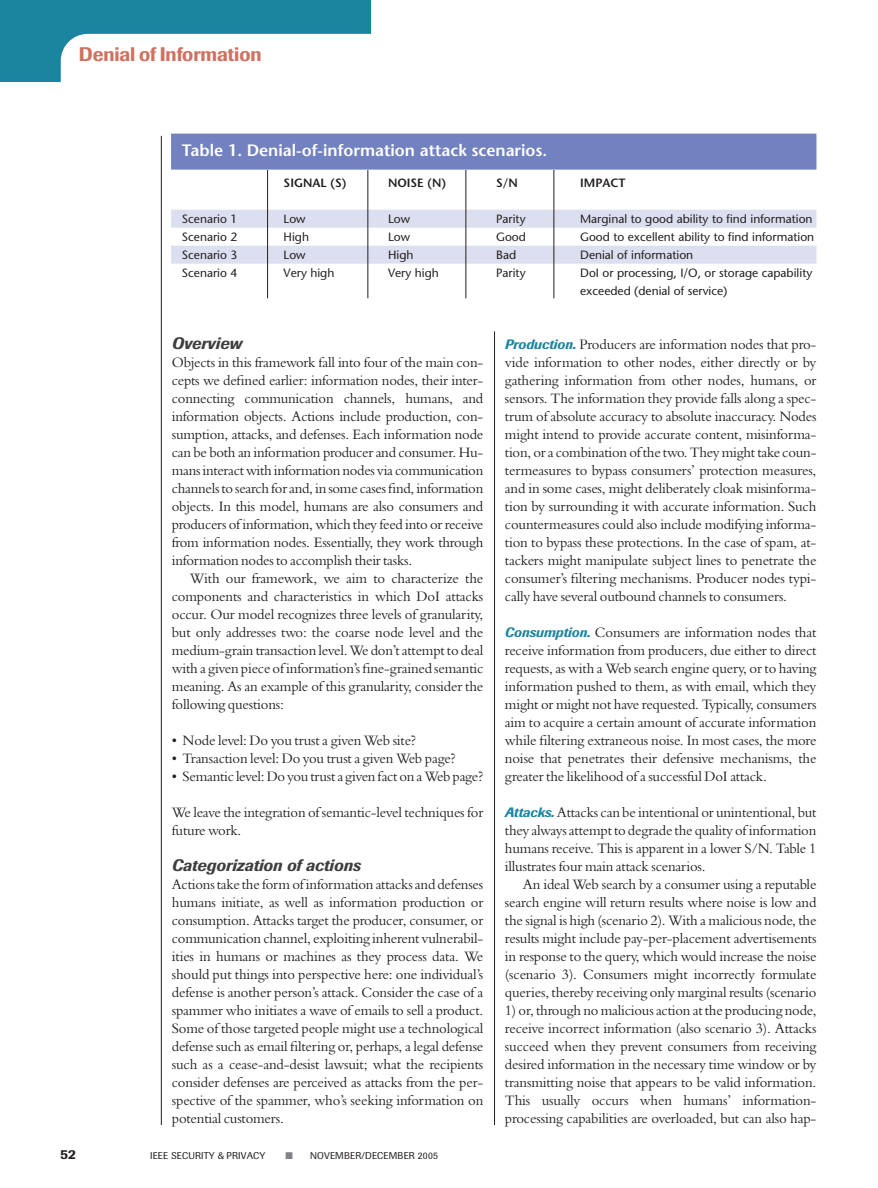
<style>
.page{position:relative;width:878px;height:1188px;background:#fff}
.page>*{position:absolute;margin:0;border:0;box-sizing:border-box;transform-origin:0 0}
.t1{font:500 19.5px "Imago";letter-spacing:-.005em;color:#d0705f}
.t2{font:600 16.5px "Stone Sans";color:#fff}
.t3{font:italic 500 16.5px "Imago";color:#3e3e3f}
.t4{font:15px/18px "Bembo";letter-spacing:-.015em;color:#231f20;text-align:justify}
.t5{font:500 13.5px "Imago";color:#231f20}
.t6{font:12px/18px "Stone Sans";color:#231f20}
.t7{font:600 12px "Stone Sans";color:#231f20}
.t8{font:9.75px "Imago";letter-spacing:.02em;color:#231f20}
.s1{color:#808285}
.s2{font-family:"Imago";font-weight:500;font-style:italic;font-size:13.5px;color:#1b85a0}
</style>
<div class="page">
<div style="left:0;top:0;width:370px;height:82px;background:#1b85a0"></div>
<div style="left:61px;top:34px;width:352px;height:84px;background:#fff;border-radius:27px"></div>
<hr style="left:161px;top:136px;width:1px;height:989px;background:#231f20">
<hr style="left:494px;top:136px;width:1px;height:989px;background:#231f20">
<div style="left:171px;top:134px;width:645px;height:197px;background:#fff"></div>
<div style="left:171px;top:210px;width:645px;height:18px;background:#dcdff0"></div>
<div style="left:171px;top:246px;width:645px;height:18px;background:#dcdff0"></div>
<hr style="left:367px;top:142px;width:1px;height:156px;background:#231f20">
<hr style="left:267px;top:144px;width:1px;height:154px;background:#231f20">
<hr style="left:465px;top:140px;width:1px;height:158px;background:#231f20">
<hr style="left:553px;top:141px;width:1px;height:157px;background:#231f20">
<div style="left:171px;top:134px;width:645px;height:36px;background:#7281c0"></div>
<h1 class="t1" style="left:79px;top:47px;width:184px">Denial of Information</h1>
<p class="t2" style="left:182px;top:144px;width:367px">Table 1. Denial-of-information attack scenarios.</p>
<p class="t7" style="left:284px;top:178px;width:65px">SIGNAL (S)</p>
<p class="t7" style="left:388px;top:178px;width:60px">NOISE (N)</p>
<p class="t7" style="left:496px;top:178px;width:23px">S/N</p>
<p class="t7" style="left:580px;top:178px;width:47px">IMPACT</p>
<p class="t6" style="left:182px;top:211px;width:57px">Scenario 1</p>
<p class="t6" style="left:284px;top:211px;width:23px">Low</p>
<p class="t6" style="left:388px;top:211px;width:23px">Low</p>
<p class="t6" style="left:496px;top:211px;width:31px">Parity</p>
<p class="t6" style="left:580px;top:211px;width:234px">Marginal to good ability to find information</p>
<p class="t6" style="left:182px;top:229px;width:57px">Scenario 2</p>
<p class="t6" style="left:284px;top:229px;width:27px">High</p>
<p class="t6" style="left:388px;top:229px;width:23px">Low</p>
<p class="t6" style="left:496px;top:229px;width:31px">Good</p>
<p class="t6" style="left:580px;top:229px;width:236px">Good to excellent ability to find information</p>
<p class="t6" style="left:182px;top:247px;width:57px">Scenario 3</p>
<p class="t6" style="left:284px;top:247px;width:23px">Low</p>
<p class="t6" style="left:388px;top:247px;width:27px">High</p>
<p class="t6" style="left:496px;top:247px;width:22px">Bad</p>
<p class="t6" style="left:580px;top:247px;width:115px">Denial of information</p>
<p class="t6" style="left:182px;top:265px;width:57px">Scenario 4</p>
<p class="t6" style="left:284px;top:265px;width:52px">Very high</p>
<p class="t6" style="left:388px;top:265px;width:52px">Very high</p>
<p class="t6" style="left:496px;top:265px;width:31px">Parity</p>
<p class="t6" style="left:580px;top:265px;width:234px">DoI or processing, I/O, or storage capability exceeded (denial of service)</p>
<p class="t3" style="left:172px;top:338px;width:72px">Overview</p>
<p class="t4" style="left:172px;top:355px;width:313px">Objects in this framework fall into four of the main con&shy;cepts we defined earlier: information nodes, their inter&shy;connecting communication channels, humans, and information objects. Actions include production, con&shy;sumption, attacks, and defenses. Each information node can be both an information producer and consumer. Hu&shy;mans interact with information nodes via communication channels to search for and, in some cases find, information objects. In this model, humans are also consumers and producers of information, which they feed into or receive from information nodes. Essentially, they work through information nodes to accomplish their tasks.</p>
<p class="t4" style="left:172px;top:571px;width:313px;text-indent:18px">With our framework, we aim to characterize the components and characteristics in which DoI attacks occur. Our model recognizes three levels of granularity, but only addresses two: the coarse node level and the medium-grain transaction level. We don’t attempt to deal with a given piece of information’s fine-grained semantic meaning. As an example of this granularity, consider the following questions:</p>
<p class="t4" style="left:172px;top:733px;width:246px">• Node level: Do you trust a given Web site?</p>
<p class="t4" style="left:172px;top:751px;width:285px">• Transaction level: Do you trust a given Web page?</p>
<p class="t4" style="left:172px;top:769px;width:313px">• Semantic level: Do you trust a given fact on a Web page?</p>
<p class="t4" style="left:172px;top:805px;width:313px">We leave the integration of semantic-level techniques for future work.</p>
<p class="t3" style="left:172px;top:860px;width:190px">Categorization of actions</p>
<p class="t4" style="left:172px;top:877px;width:313px">Actions take the form of information attacks and defenses humans initiate, as well as information production or consumption. Attacks target the producer, consumer, or communication channel, exploiting inherent vulnerabil&shy;ities in humans or machines as they process data. We should put things into perspective here: one individual’s defense is another person’s attack. Consider the case of a spammer who initiates a wave of emails to sell a product.<br>Some of those targeted people might use a technological defense such as email filtering or, perhaps, a legal defense such as a cease-and-desist lawsuit; what the recipients consider defenses are perceived as attacks from the per&shy;spective of the spammer, who’s seeking information on potential customers.</p>
<p class="t5" style="left:60px;top:1150px;width:18px">52</p>
<p class="t8" style="left:150px;top:1152px;width:117px">IEEE SECURITY &amp; PRIVACY</p>
<p class="t8" style="left:285px;top:1152px;width:154px"><span class="s1">■</span> NOVEMBER/DECEMBER 2005</p>
<p class="t4" style="left:505px;top:337px;width:313px"><span class="s2">Production.</span> Producers are information nodes that pro&shy;vide information to other nodes, either directly or by gathering information from other nodes, humans, or sensors. The information they provide falls along a spec&shy;trum of absolute accuracy to absolute inaccuracy. Nodes might intend to provide accurate content, misinforma&shy;tion, or a combination of the two. They might take coun&shy;termeasures to bypass consumers’ protection measures, and in some cases, might deliberately cloak misinforma&shy;tion by surrounding it with accurate information. Such countermeasures could also include modifying informa&shy;tion to bypass these protections. In the case of spam, at&shy;tackers might manipulate subject lines to penetrate the consumer’s filtering mechanisms. Producer nodes typi&shy;cally have several outbound channels to consumers.</p>
<p class="t4" style="left:505px;top:625px;width:313px"><span class="s2">Consumption.</span> Consumers are information nodes that receive information from producers, due either to direct requests, as with a Web search engine query, or to having information pushed to them, as with email, which they might or might not have requested. Typically, consumers aim to acquire a certain amount of accurate information while filtering extraneous noise. In most cases, the more noise that penetrates their defensive mechanisms, the greater the likelihood of a successful DoI attack.</p>
<p class="t4" style="left:505px;top:805px;width:313px"><span class="s2">Attacks.</span> Attacks can be intentional or unintentional, but they always attempt to degrade the quality of information humans receive. This is apparent in a lower S/N. Table 1 illustrates four main attack scenarios.</p>
<p class="t4" style="left:505px;top:877px;width:313px;text-indent:18px">An ideal Web search by a consumer using a reputable search engine will return results where noise is low and the signal is high (scenario 2). With a malicious node, the results might include pay-per-placement advertisements in response to the query, which would increase the noise (scenario 3). Consumers might incorrectly formulate queries, thereby receiving only marginal results (scenario</p>
<p class="t4" style="left:505px;top:1003px;width:313px">1) or, through no malicious action at the producing node, receive incorrect information (also scenario 3). Attacks succeed when they prevent consumers from receiving desired information in the necessary time window or by transmitting noise that appears to be valid information.<br>This usually occurs when humans’ information&shy;processing capabilities are overloaded, but can also hap-</p>
</div>
